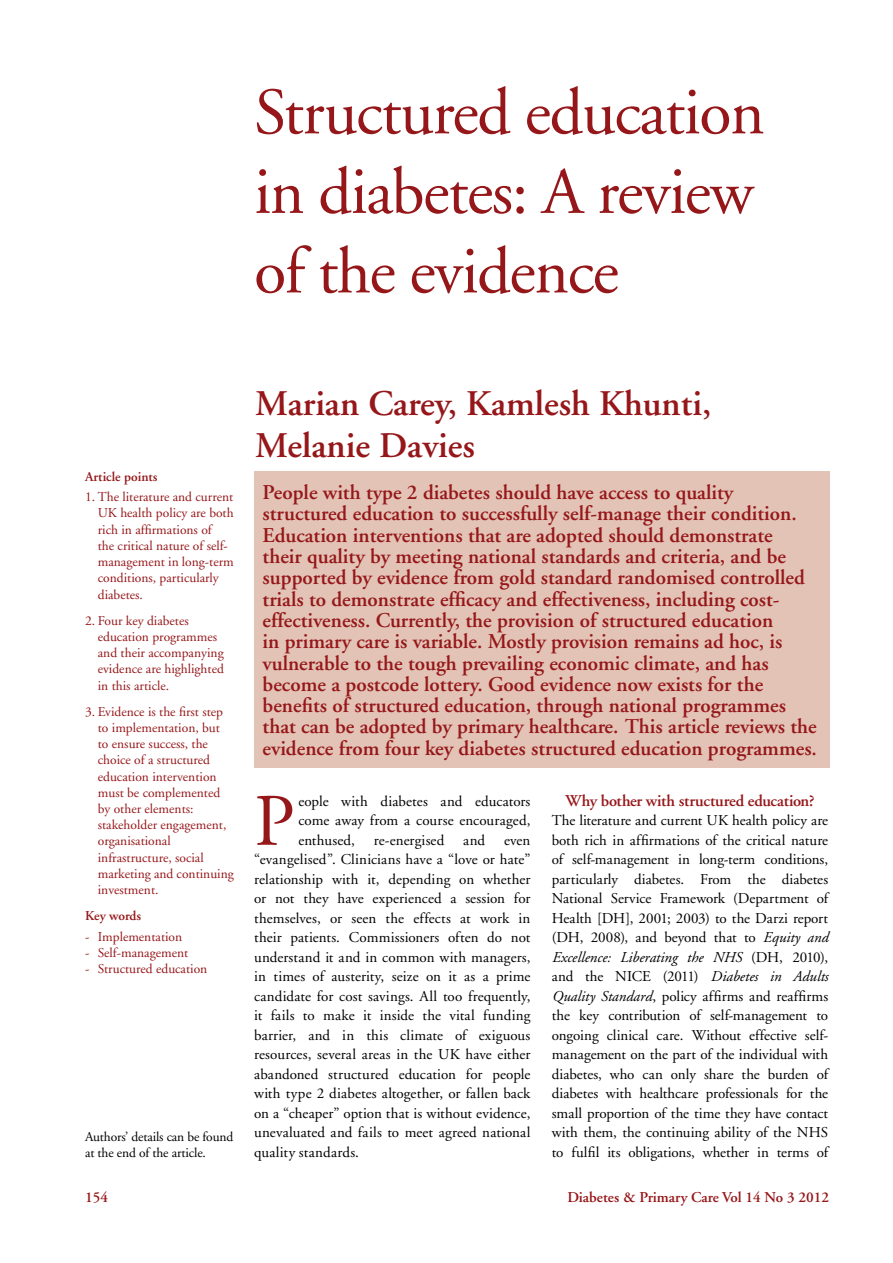
<style>
.page{position:relative;width:893px;height:1263px;background:#fff}
.page>*{position:absolute;margin:0;border:0;box-sizing:border-box;transform-origin:0 0}
.t1{font:73.8px "Adobe Garamond";color:#96171a}
.t2{font:66px/79.5px "Adobe Garamond";letter-spacing:-.02em;color:#96171a}
.t3{font:600 36px/42px "Adobe Garamond";color:#96171a}
.t4{font:600 21px/21.3px "Adobe Garamond";color:#96171a}
.t5{font:600 16.5px "Adobe Garamond";letter-spacing:-.015em;color:#96171a}
.t6{font:15px/19.5px "Adobe Garamond";letter-spacing:.005em;color:#000;text-align:justify}
.t7{font:600 15px "Adobe Garamond";color:#96171a}
.t8{font:13.5px/16.2px "Adobe Garamond";color:#96171a}
.t9{font:13.5px/16.2px "Adobe Garamond";letter-spacing:-.01em;color:#000}
.t10{font:600 13.5px "Adobe Garamond";color:#96171a}
.s1{font-style:italic}
</style>
<div class="page">
<div style="left:254px;top:471px;width:575px;height:296px;background:#e2c3b6"></div>
<h2 class="t2" style="left:254px;top:74px;width:512px">Structured education in diabetes: A review of the evidence</h2>
<p class="t10" style="left:85px;top:469px;width:74px">Article points</p>
<p class="t8" style="left:98px;top:489px;width:138px;text-indent:-13px">1. The literature and current<br>UK health policy are both rich in affirmations of<br>the critical nature of self&shy;management in long-term conditions, particularly diabetes.</p>
<p class="t8" style="left:98px;top:613px;width:128px;text-indent:-13px">2. Four key diabetes education programmes and their accompanying evidence are highlighted in this article.</p>
<p class="t8" style="left:98px;top:704px;width:138px;text-indent:-13px">3. Evidence is the first step to implementation, but to ensure success, the choice of a structured education intervention must be complemented by other elements: stakeholder engagement, organisational infrastructure, social marketing and continuing investment.</p>
<p class="t10" style="left:85px;top:908px;width:58px">Key words</p>
<p class="t8" style="left:85px;top:928px;width:99px">- Implementation</p>
<p class="t8" style="left:85px;top:945px;width:105px">- Self-management</p>
<p class="t8" style="left:85px;top:961px;width:124px">- Structured education</p>
<p class="t9" style="left:85px;top:1128px;width:150px">Authors’ details can be found at the end of the article.</p>
<h3 class="t3" style="left:255px;top:384px;width:458px">Marian Carey, Kamlesh Khunti,<br>Melanie Davies</h3>
<p class="t4" style="left:263px;top:482px;width:556px">People with type 2 diabetes should have access to quality structured education to successfully self-manage their condition.<br>Education interventions that are adopted should demonstrate their quality by meeting national standards and criteria, and be supported by evidence from gold standard randomised controlled trials to demonstrate efficacy and effectiveness, including cost&shy;effectiveness. Currently, the provision of structured education<br>in primary care is variable. Mostly provision remains ad hoc, is vulnerable to the tough prevailing economic climate, and has become a postcode lottery. Good evidence now exists for the benefits of structured education, through national programmes that can be adopted by primary healthcare. This article reviews the evidence from four key diabetes structured education programmes.</p>
<h1 class="t1" style="left:254px;top:782px;width:42px">P</h1>
<p class="t6" style="left:298px;top:792px;width:234px">eople with diabetes and educators come away from a course encouraged, enthused,</p>
<p class="t6" style="left:374px;top:831px;width:72px">re-energised</p>
<p class="t6" style="left:463px;top:831px;width:23px">and</p>
<p class="t6" style="left:254px;top:831px;width:278px;text-indent:250px">even “evangelised”. Clinicians have a “love or hate” relationship with it, depending on whether or not they have experienced a session for themselves, or seen the effects at work in their patients. Commissioners often do not understand it and in common with managers, in times of austerity, seize on it as a prime candidate for cost savings. All too frequently, it fails to make it inside the vital funding barrier, and in this climate of exiguous resources, several areas in the UK have either abandoned structured education for people with type 2 diabetes altogether, or fallen back on a “cheaper” option that is without evidence, unevaluated and fails to meet agreed national quality standards.</p>
<p class="t5" style="left:565px;top:791px;width:251px">Why bother with structured education?</p>
<p class="t6" style="left:552px;top:811px;width:278px">The literature and current UK health policy are both rich in affirmations of the critical nature of self-management in long-term conditions, particularly diabetes. From the diabetes National Service Framework (Department of Health [DH], 2001; 2003) to the Darzi report (DH, 2008), and beyond that to <span class="s1">Equity and Excellence: Liberating the NHS</span> (DH, 2010), and the NICE (2011) <span class="s1">Diabetes in Adults Quality Standard</span>, policy affirms and reaffirms the key contribution of self-management to ongoing clinical care. Without effective self&shy;management on the part of the individual with diabetes, who can only share the burden of diabetes with healthcare professionals for the small proportion of the time they have contact with them, the continuing ability of the NHS to fulfil its obligations, whether in terms of</p>
<p class="t7" style="left:85px;top:1189px;width:24px">154</p>
<p class="t7" style="left:567px;top:1189px;width:263px">Diabetes &amp; Primary Care Vol 14 No 3 2012</p>
</div>
